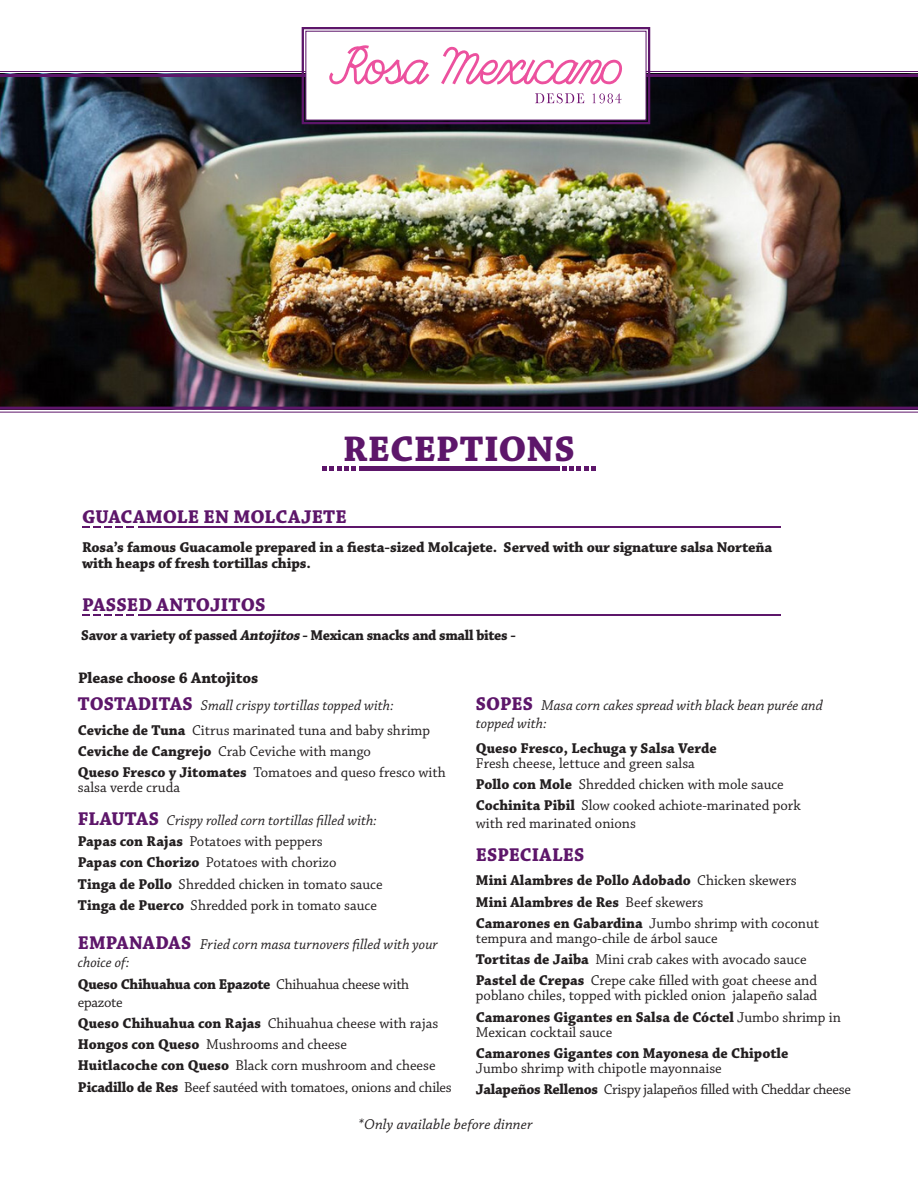
<style>
.page{position:relative;width:918px;height:1188px;background:#fff}
.page>*{position:absolute;margin:0;border:0;box-sizing:border-box;transform-origin:0 0}
.t1{font:700 37.5px "Chaparral Pro";letter-spacing:.005em;color:#5d166a}
.t2{font:700 19.5px "Chaparral Pro";letter-spacing:.005em;color:#5d166a}
.t3{font:700 16.05px "Chaparral Pro";letter-spacing:-.01em;color:#231f20}
.t4{font:15px/15px "Chaparral Pro";color:#231f20}
.t5{font:700 15px/16.5px "Chaparral Pro";letter-spacing:-.01em;color:#231f20}
.t6{font:italic 15px/18px "Chaparral Pro";letter-spacing:.005em;color:#231f20}
.t7{font:15px/18px "Chaparral Pro";letter-spacing:-.02em;color:#231f20}
.s1{font-style:italic}
.s2{font-weight:700;font-style:normal;font-size:19.5px;color:#5d166a}
.s3{font-weight:700}
.s4{font-weight:700;font-style:normal}
.s5{font-style:normal}
.s6{font-weight:400}
</style>
<div class="page">
<img style="left:0;top:77px;width:918px;height:330px">
<svg style="left:82px;top:614px;width:52px;height:2px"></svg>
<hr style="left:138px;top:614px;width:643px;height:2px;background:#5d166a">
<svg style="left:322px;top:466px;width:34px;height:4px"></svg>
<svg style="left:562px;top:466px;width:34px;height:4px"></svg>
<hr style="left:359px;top:466px;width:201px;height:4px;background:#5d166a">
<hr style="left:0;top:407px;width:918px;height:3px;background:#5d166a">
<hr style="left:0;top:412px;width:918px;height:1px;background:#5d166a">
<svg style="left:82px;top:526px;width:52px;height:2px"></svg>
<hr style="left:138px;top:526px;width:643px;height:2px;background:#5d166a">
<hr style="left:0;top:71px;width:918px;height:1px;background:#5d166a">
<hr style="left:0;top:74px;width:918px;height:3px;background:#5d166a">
<svg style="left:301px;top:27px;width:350px;height:98px"></svg>
<p class="t1" style="left:343px;top:428px;width:234px">RECEPTIONS</p>
<p class="t2" style="left:82px;top:505px;width:266px">GUACAMOLE EN MOLCAJETE</p>
<p class="t5" style="left:82px;top:539px;width:692px">Rosa’s famous Guacamole prepared in a fiesta-sized Molcajete. Served with our signature salsa Norteña with heaps of fresh tortillas chips.</p>
<p class="t2" style="left:82px;top:594px;width:185px">PASSED ANTOJITOS</p>
<p class="t5" style="left:81px;top:627px;width:436px">Savor a variety of passed <span class="s1">Antojitos</span>- Mexican snacks and small bites -</p>
<p class="t3" style="left:78px;top:668px;width:182px">Please choose 6 Antojitos</p>
<p class="t6" style="left:78px;top:697px;width:317px"><span class="s2">TOSTADITAS</span> Small crispy tortillas topped with:</p>
<p class="t4" style="left:78px;top:723px;width:354px"><span class="s3">Ceviche de Tuna</span> Citrus marinated tuna and baby shrimp</p>
<p class="t4" style="left:78px;top:744px;width:295px"><span class="s3">Ceviche de Cangrejo</span> Crab Ceviche with mango</p>
<p class="t4" style="left:78px;top:765px;width:369px"><span class="s3">Queso Fresco y Jitomates</span> Tomatoes and queso fresco with salsa verde cruda</p>
<p class="t6" style="left:78px;top:811px;width:301px;line-height:21px"><span class="s2">FLAUTAS</span> Crispy rolled corn tortillas filled with:<br><span class="s4">Papas con Rajas</span> <span class="s5">Potatoes with peppers</span></p>
<p class="t4" style="left:78px;top:856px;width:260px"><span class="s3">Papas con Chorizo</span> Potatoes with chorizo</p>
<p class="t4" style="left:78px;top:877px;width:306px"><span class="s3">Tinga de Pollo</span> Shredded chicken in tomato sauce</p>
<p class="t4" style="left:78px;top:898px;width:301px"><span class="s3">Tinga de Puerco</span> Shredded pork in tomato sauce</p>
<p class="t6" style="left:78px;top:936px;width:362px"><span class="s2">EMPANADAS</span> Fried corn masa turnovers filled with your choice of:</p>
<p class="t7" style="left:78px;top:976px;width:333px"><span class="s3">Queso Chihuahua con Epazote</span> Chihuahua cheese with epazote</p>
<p class="t4" style="left:78px;top:1016px;width:362px"><span class="s3">Queso Chihuahua con Rajas</span> Chihuahua cheese with rajas</p>
<p class="t4" style="left:78px;top:1038px;width:271px"><span class="s3">Hongos con Queso</span> Mushrooms and cheese</p>
<p class="t4" style="left:78px;top:1059px;width:359px"><span class="s3">Huitlacoche con Queso</span> Black corn mushroom and cheese</p>
<p class="t4" style="left:78px;top:1080px;width:375px"><span class="s3">Picadillo de Res</span> Beef sautéed with tomatoes, onions and chiles</p>
<p class="t6" style="left:476px;top:697px;width:348px"><span class="s2">SOPES</span> Masa corn cakes spread with black bean purée and topped with:</p>
<p class="t4" style="left:476px;top:741px;width:242px"><span class="s3">Queso Fresco, Lechuga y Salsa Verde<br></span>Fresh cheese, lettuce and green salsa</p>
<p class="t4" style="left:476px;top:777px;width:309px"><span class="s3">Pollo con Mole</span> Shredded chicken with mole sauce</p>
<p class="t4" style="left:476px;top:797px;width:326px;line-height:18px"><span class="s3">Cochinita Pibil</span> Slow cooked achiote-marinated pork with red marinated onions</p>
<p class="t2" style="left:476px;top:844px;width:110px">ESPECIALES</p>
<p class="t5" style="left:476px;top:873px;width:322px">Mini Alambres de Pollo Adobado <span class="s6">Chicken skewers</span></p>
<p class="t5" style="left:476px;top:894px;width:229px">Mini Alambres de Res <span class="s6">Beef skewers</span></p>
<p class="t4" style="left:476px;top:916px;width:345px"><span class="s3">Camarones en Gabardina</span> Jumbo shrimp with coconut tempura and mango-chile de árbol sauce</p>
<p class="t4" style="left:476px;top:953px;width:332px"><span class="s3">Tortitas de Jaiba</span> Mini crab cakes with avocado sauce</p>
<p class="t4" style="left:476px;top:974px;width:343px"><span class="s3">Pastel de Crepas</span> Crepe cake filled with goat cheese and poblano chiles, topped with pickled onion jalapeño salad</p>
<p class="t4" style="left:476px;top:1010px;width:367px"><span class="s3">Camarones Gigantes en Salsa de Cóctel</span> Jumbo shrimp in<br>Mexican cocktail sauce</p>
<p class="t5" style="left:476px;top:1046px;width:314px;line-height:15px">Camarones Gigantes con Mayonesa de Chipotle<br><span class="s6">Jumbo shrimp with chipotle mayonnaise</span></p>
<p class="t7" style="left:476px;top:1081px;width:377px"><span class="s3">Jalapeños Rellenos</span> Crispy jalapeños filled with Cheddar cheese</p>
<p class="t6" style="left:359px;top:1115px;width:176px">*Only available before dinner</p>
</div>
